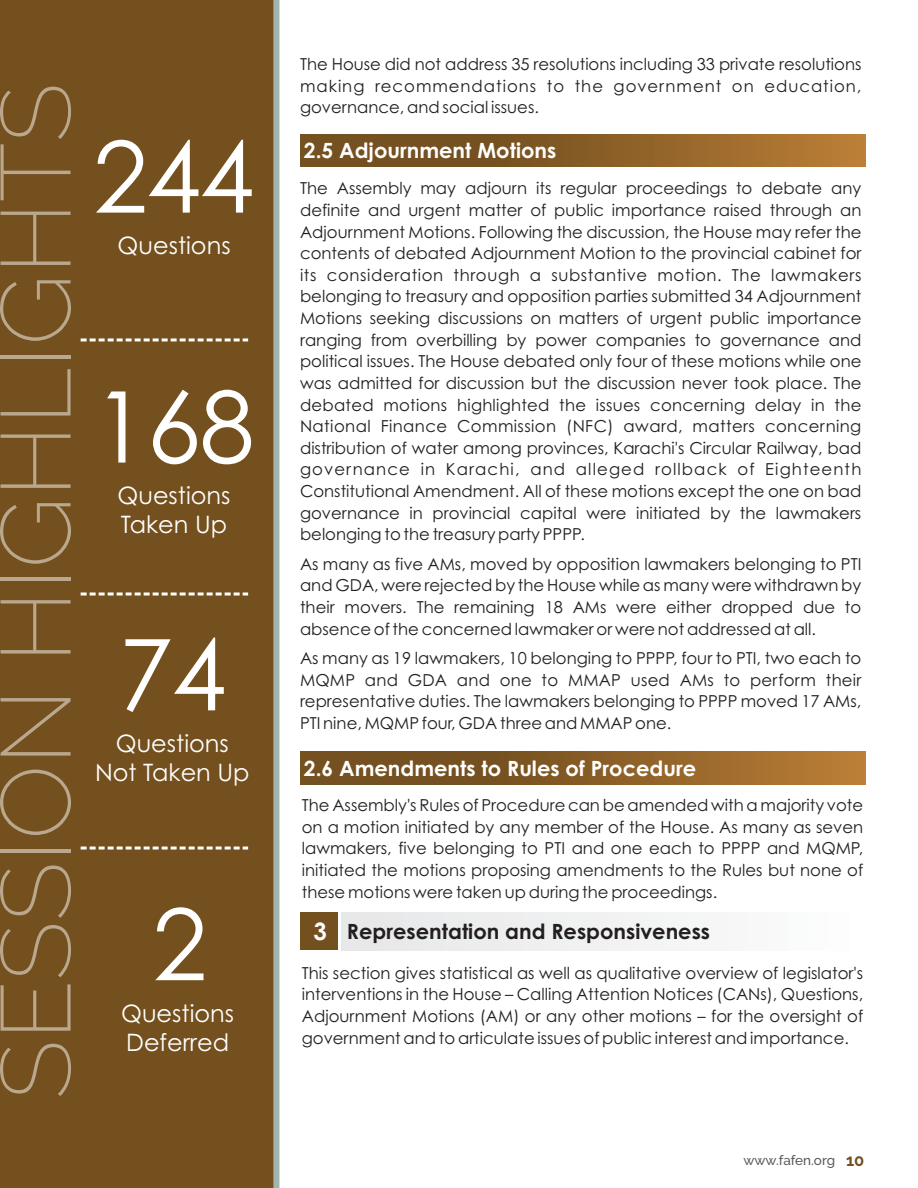
<style>
.page{position:relative;width:918px;height:1188px;background:#fff}
.page>*{position:absolute;margin:0;border:0;box-sizing:border-box;transform-origin:0 0}
.t1{font:99px "Century Gothic";letter-spacing:-.015em;color:#fff}
.t2{font:200 98.7px "Raleway";color:rgb(255 255 255/.5)}
.t3{font:24px/28.7px "Century Gothic";color:#fff}
.t4{font:700 21px "Century Gothic";color:#fff}
.t5{font:700 21px "Century Gothic";color:#231f20}
.t6{font:16.5px/21.6px "Century Gothic";color:#231f20;text-align:justify}
.t7{font:500 13.5px "Raleway";color:#58595b}
.s1{font-size:24px;color:#fff}
.s2{font-weight:700;font-size:16.5px;color:#75501f}
</style>
<div class="page">
<div style="left:0;top:0;width:276px;height:1188px;background:#75501f"></div>
<svg style="left:81px;top:592px;width:167px;height:3px"></svg>
<svg style="left:81px;top:338px;width:167px;height:3px"></svg>
<svg style="left:81px;top:847px;width:167px;height:3px"></svg>
<div style="left:273px;top:0;width:6px;height:1188px;background:#9eb6ae"></div>
<div style="left:300px;top:135px;width:566px;height:32px;background:linear-gradient(to right,#65451b,#b37a34)"></div>
<div style="left:341px;top:912px;width:525px;height:38px;background:#f1f1f2"></div>
<div style="left:300px;top:912px;width:38px;height:38px;background:#75501f"></div>
<div style="left:300px;top:752px;width:566px;height:32px;background:linear-gradient(to right,#65451b,#b37a34)"></div>
<h2 class="t2" style="left:-22px;top:1100px;width:1018px;rotate:-90deg">SESSION HIGHLIGHTS</h2>
<h1 class="t1" style="left:93px;top:138px;width:163px">244</h1>
<h3 class="t3" style="left:118px;top:234px;width:115px">Questions</h3>
<h1 class="t1" style="left:93px;top:388px;width:163px">168</h1>
<h3 class="t3" style="left:118px;top:484px;width:115px">Questions<br>Taken Up</h3>
<h1 class="t1" style="left:118px;top:636px;width:110px">74</h1>
<h3 class="t3" style="left:95px;top:731px;width:156px;text-align:center">Questions<br>Not Taken Up</h3>
<h1 class="t1" style="left:152px;top:906px;width:56px">2</h1>
<h3 class="t3" style="left:121px;top:1001px;width:115px">Questions<br>Deferred</h3>
<p class="t6" style="left:300px;top:55px;width:563px">The House did not address 35 resolutions including 33 private resolutions making recommendations to the government on education, governance, and social issues.</p>
<p class="t4" style="left:304px;top:142px;width:254px">2.5 Adjournment Motions</p>
<p class="t6" style="left:300px;top:179px;width:563px">The Assembly may adjourn its regular proceedings to debate any definite and urgent matter of public importance raised through an Adjournment Motions. Following the discussion, the House may refer the contents of debated Adjournment Motion to the provincial cabinet for its consideration through a substantive motion. The lawmakers belonging to treasury and opposition parties submitted 34 Adjournment Motions seeking discussions on matters of urgent public importance ranging from overbilling by power companies to governance and political issues. The House debated only four of these motions while one was admitted for discussion but the discussion never took place. The debated motions highlighted the issues concerning delay in the National Finance Commission (NFC) award, matters concerning distribution of water among provinces, Karachi's Circular Railway, bad governance in Karachi, and alleged rollback of Eighteenth Constitutional Amendment. All of these motions except the one on bad governance in provincial capital were initiated by the lawmakers belonging to the treasury party PPPP.</p>
<p class="t6" style="left:300px;top:555px;width:563px">As many as five AMs, moved by opposition lawmakers belonging to PTI and GDA, were rejected by the House while as many were withdrawn by their movers. The remaining 18 AMs were either dropped due to absence of the concerned lawmaker or were not addressed at all.</p>
<p class="t6" style="left:300px;top:649px;width:563px">As many as 19 lawmakers, 10 belonging to PPPP, four to PTI, two each to MQMP and GDA and one to MMAP used AMs to perform their representative duties. The lawmakers belonging to PPPP moved 17 AMs, PTI nine, MQMP four, GDA three and MMAP one.</p>
<p class="t4" style="left:304px;top:760px;width:394px">2.6 Amendments to Rules of Procedure</p>
<p class="t6" style="left:302px;top:796px;width:563px">The Assembly's Rules of Procedure can be amended with a majority vote on a motion initiated by any member of the House. As many as seven lawmakers, five belonging to PTI and one each to PPPP and MQMP, initiated the motions proposing amendments to the Rules but none of these motions were taken up during the proceedings.</p>
<p class="t5" style="left:314px;top:923px;width:398px"><span class="s1">3</span> Representation and Responsiveness</p>
<p class="t6" style="left:302px;top:963px;width:563px">This section gives statistical as well as qualitative overview of legislator's interventions in the House – Calling Attention Notices (CANs), Questions, Adjournment Motions (AM) or any other motions – for the oversight of government and to articulate issues of public interest and importance.</p>
<p class="t7" style="left:743px;top:1152px;width:123px">www.fafen.org <span class="s2">10</span></p>
</div>
